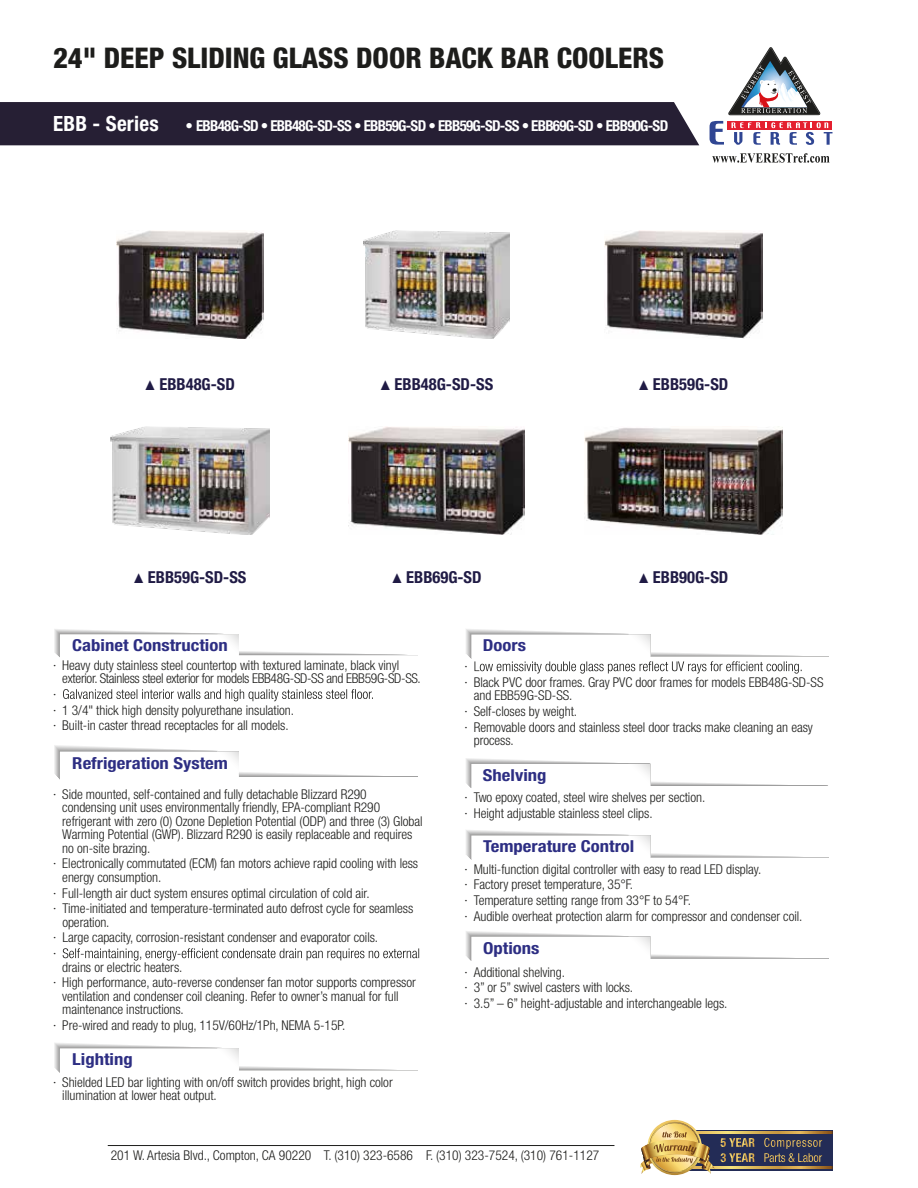
<style>
.page{position:relative;width:918px;height:1188px;background:#fff}
.page>*{position:absolute;margin:0;border:0;box-sizing:border-box;transform-origin:0 0}
.t1{font:800 condensed 28.5px "Helvetica Neue LT Std";color:#1d1d1b}
.t2{font:700 condensed 21px "Helvetica Neue LT Std";letter-spacing:.01em;color:#fff}
.t3{font:700 condensed 16.5px "Helvetica Neue LT Std";color:#2d2e83;scale:1.13 1}
.t4{font:700 condensed 16.5px "Helvetica Neue LT Std";color:#201b45}
.t5{font:700 condensed 15px "Helvetica Neue LT Std";letter-spacing:-.05em;color:#fff}
.t6{font:300 condensed 13.5px/15.6px "Helvetica Neue LT Std";letter-spacing:-.005em;color:#1d1d1b}
</style>
<div class="page">
<div style="left:728px;top:121px;width:104px;height:8px;background:#e41f2f"></div>
<svg style="left:731px;top:122px;width:101px;height:23px"></svg>
<svg style="left:710px;top:121px;width:14px;height:24px"></svg>
<svg style="left:712px;top:153px;width:118px;height:10px"></svg>
<svg style="left:728px;top:47px;width:92px;height:68px"></svg>
<svg style="left:714px;top:1130px;width:118px;height:40px;background:#3d3f55"></svg>
<svg style="left:714px;top:1132px;width:118px;height:1px"></svg>
<svg style="left:714px;top:1166px;width:118px;height:2px"></svg>
<svg style="left:721px;top:1138px;width:34px;height:9px"></svg>
<svg style="left:721px;top:1153px;width:34px;height:9px"></svg>
<svg style="left:764px;top:1138px;width:58px;height:24px"></svg>
<svg style="left:640px;top:1120px;width:74px;height:55px"></svg>
<hr style="left:108px;top:1145px;width:506px;height:1px;background:#1d1d1b">
<img style="left:116px;top:231px;width:148px;height:108px">
<img style="left:363px;top:231px;width:147px;height:108px">
<img style="left:604px;top:231px;width:159px;height:108px">
<img style="left:110px;top:427px;width:160px;height:108px">
<img style="left:349px;top:427px;width:176px;height:108px">
<img style="left:584px;top:427px;width:199px;height:108px">
<div style="left:0;top:102px;width:699px;height:43px;background:#261f34"></div>
<svg style="left:54px;top:629px;width:364px;height:28px"></svg>
<svg style="left:54px;top:745px;width:364px;height:35px"></svg>
<svg style="left:54px;top:1043px;width:364px;height:30px"></svg>
<svg style="left:466px;top:758px;width:362px;height:30px"></svg>
<svg style="left:466px;top:830px;width:363px;height:30px"></svg>
<svg style="left:466px;top:931px;width:363px;height:30px"></svg>
<svg style="left:63px;top:689px;width:310px;height:12px"></svg>
<svg style="left:63px;top:948px;width:356px;height:13px"></svg>
<svg style="left:466px;top:629px;width:363px;height:45px"></svg>
<h1 class="t1" style="left:53px;top:41px;width:612px">24" DEEP SLIDING GLASS DOOR BACK BAR COOLERS</h1>
<h2 class="t2" style="left:53px;top:111px;width:107px">EBB - Series</h2>
<p class="t5" style="left:186px;top:117px;width:484px">• EBB48G-SD • EBB48G-SD-SS • EBB59G-SD • EBB59G-SD-SS • EBB69G-SD • EBB90G-SD</p>
<p class="t4" style="left:160px;top:374px;width:77px">EBB48G-SD</p>
<p class="t4" style="left:395px;top:374px;width:100px">EBB48G-SD-SS</p>
<p class="t4" style="left:653px;top:374px;width:77px">EBB59G-SD</p>
<p class="t4" style="left:148px;top:567px;width:100px">EBB59G-SD-SS</p>
<p class="t4" style="left:406px;top:567px;width:77px">EBB69G-SD</p>
<p class="t4" style="left:653px;top:567px;width:77px">EBB90G-SD</p>
<p class="t3" style="left:72px;top:635px;width:139px">Cabinet Construction</p>
<p class="t6" style="left:62px;top:658px;width:360px;line-height:13.5px;text-indent:-9px">∙ Heavy duty stainless steel countertop with textured laminate, black vinyl exterior. Stainless steel exterior for models EBB48G-SD-SS and EBB59G-SD-SS.</p>
<p class="t6" style="left:53px;top:686px;width:242px">∙<br>∙ 1 3/4" thick high density polyurethane insulation. ∙ Built-in caster thread receptacles for all models.</p>
<p class="t3" style="left:72px;top:753px;width:139px">Refrigeration System</p>
<p class="t6" style="left:62px;top:787px;width:362px;line-height:13.5px;text-indent:-9px">∙ Side mounted, self-contained and fully detachable Blizzard R290 condensing unit uses environmentally friendly, EPA-compliant R290 refrigerant with zero (0) Ozone Depletion Potential (ODP) and three (3) Global Warming Potential (GWP). Blizzard R290 is easily replaceable and requires no on-site brazing.</p>
<p class="t6" style="left:62px;top:857px;width:357px;line-height:13.5px;text-indent:-9px">∙ Electronically commutated (ECM) fan motors achieve rapid cooling with less energy consumption.</p>
<p class="t6" style="left:53px;top:885px;width:362px">∙ Full-length air duct system ensures optimal circulation of cold air.<br>∙ Time-initiated and temperature-terminated auto defrost cycle for seamless</p>
<p class="t6" style="left:53px;top:914px;width:327px;text-indent:9px">operation.<br>∙ Large capacity, corrosion-resistant condenser and evaporator coils. ∙</p>
<p class="t6" style="left:53px;top:959px;width:364px;text-indent:9px">drains or electric heaters.<br>∙ High performance, auto-reverse condenser fan motor supports compressor</p>
<p class="t6" style="left:62px;top:989px;width:338px;line-height:13.5px">ventilation and condenser coil cleaning. Refer to owner’s manual for full maintenance instructions.</p>
<p class="t6" style="left:53px;top:1017px;width:294px">∙ Pre-wired and ready to plug, 115V/60Hz/1Ph, NEMA 5-15P.</p>
<p class="t3" style="left:72px;top:1049px;width:55px">Lighting</p>
<p class="t6" style="left:62px;top:1075px;width:332px;line-height:13.5px;text-indent:-9px">∙ Shielded LED bar lighting with on/off switch provides bright, high color illumination at lower heat output.</p>
<p class="t3" style="left:483px;top:636px;width:40px">Doors</p>
<p class="t6" style="left:465px;top:658px;width:360px">∙<br>∙ Black PVC door frames. Gray PVC door frames for models EBB48G-SD-SS</p>
<p class="t6" style="left:465px;top:688px;width:350px;text-indent:9px">and EBB59G-SD-SS.<br>∙ Self-closes by weight.<br>∙ Removable doors and stainless steel door tracks make cleaning an easy</p>
<p class="t6" style="left:474px;top:732px;width:42px">process.</p>
<p class="t3" style="left:483px;top:765px;width:58px">Shelving</p>
<p class="t6" style="left:465px;top:789px;width:242px">∙ Two epoxy coated, steel wire shelves per section. ∙ Height adjustable stainless steel clips.</p>
<p class="t3" style="left:483px;top:837px;width:135px">Temperature Control</p>
<p class="t6" style="left:465px;top:861px;width:339px">∙ Multi-function digital controller with easy to read LED display.<br>∙ Factory preset temperature, 35°F.<br>∙ Temperature setting range from 33°F to 54°F.<br>∙ Audible overheat protection alarm for compressor and condenser coil.</p>
<p class="t3" style="left:483px;top:938px;width:51px">Options</p>
<p class="t6" style="left:465px;top:964px;width:264px">∙ Additional shelving.<br>∙ 3” or 5” swivel casters with locks.<br>∙ 3.5” – 6” height-adjustable and interchangeable legs.</p>
<p class="t6" style="left:111px;top:1148px;width:490px">201 W. Artesia Blvd., Compton, CA 90220 T. (310) 323-6586 F. (310) 323-7524, (310) 761-1127</p>
</div>
